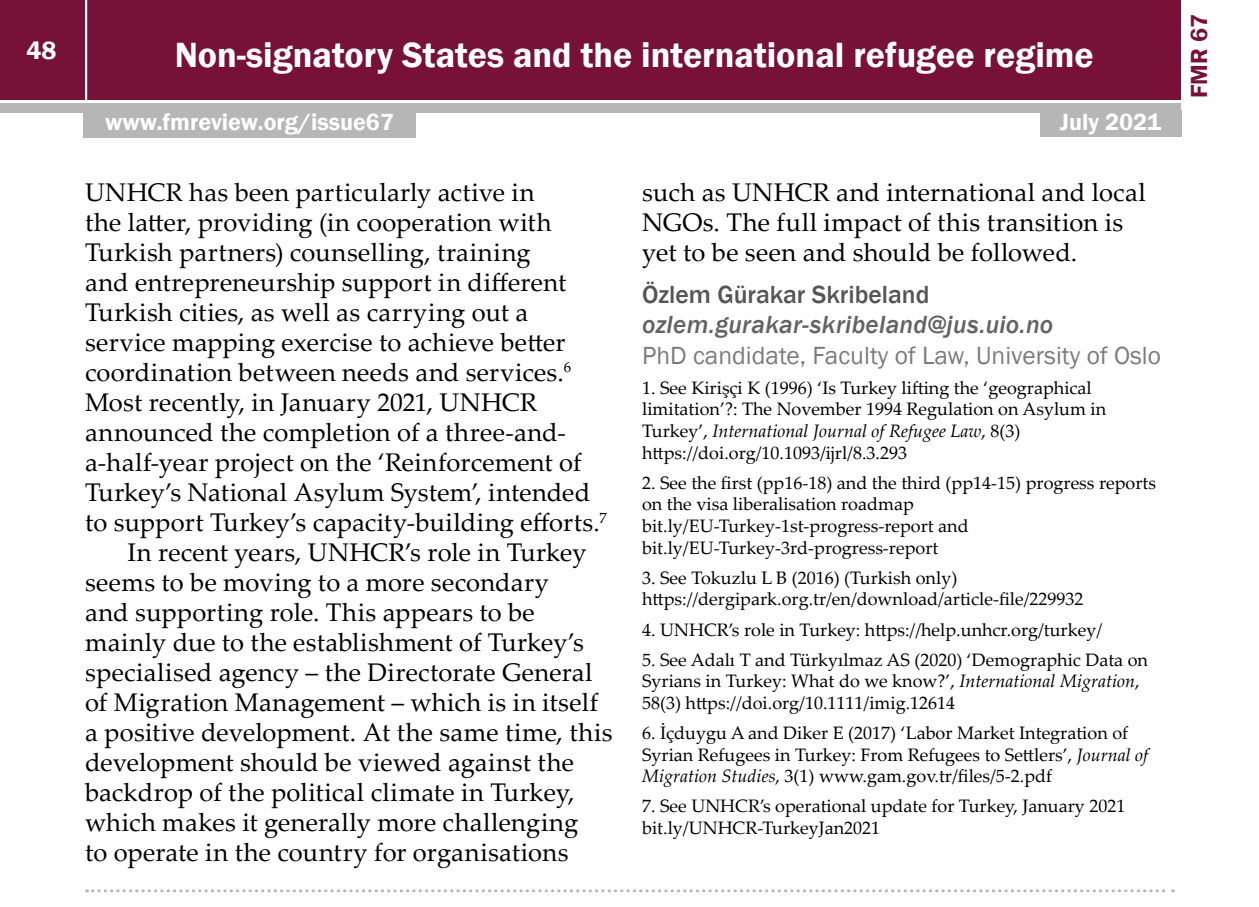
<style>
.page{position:relative;width:1259px;height:907px;background:#fff}
.page>*{position:absolute;margin:0;border:0;box-sizing:border-box;transform-origin:0 0}
.t1{font:600 36px "Franklin Gothic";color:#fff}
.t2{font:25.5px/30px "Palatino Linotype";letter-spacing:.01em;color:#000}
.t3{font:25.5px "Franklin Gothic";color:#7c7c7c}
.t4{font:italic 500 25.5px "Franklin Gothic";letter-spacing:.01em;color:#636363}
.t5{font:500 25.5px "Franklin Gothic";color:#555}
.t6{font:600 25.5px "Franklin Gothic";color:#fff}
.t7{font:600 24px "Franklin Gothic";color:#fff}
.t8{font:600 24px "Franklin Gothic";color:#781137}
.t9{font:18px/21.6px "Palatino Linotype";color:#000}
.s1{font-style:italic}
</style>
<div class="page">
<div style="left:0;top:0;width:1181px;height:99px;background:#781137"></div>
<div style="left:0;top:104px;width:1181px;height:9px;background:#b6b6b6"></div>
<hr style="left:85px;top:0;width:2px;height:101px;background:#fff">
<div style="left:83px;top:111px;width:333px;height:26px;background:#b6b6b6"></div>
<div style="left:1040px;top:110px;width:141px;height:27px;background:#b6b6b6"></div>
<svg style="left:87px;top:889px;width:1086px;height:2px"></svg>
<p class="t6" style="left:27px;top:35px;width:31px">48</p>
<h1 class="t1" style="left:175px;top:32px;width:920px">Non-signatory States and the international refugee regime</h1>
<p class="t7" style="left:105px;top:107px;width:290px">www.fmreview.org/issue67</p>
<p class="t7" style="left:1060px;top:107px;width:103px">July 2021</p>
<p class="t2" style="left:85px;top:176px;width:451px">UNHCR has been particularly active in</p>
<p class="t2" style="left:85px;top:206px;width:468px">the latter, providing (in cooperation with</p>
<p class="t2" style="left:85px;top:236px;width:447px">Turkish partners) counselling, training</p>
<p class="t2" style="left:85px;top:266px;width:483px">and entrepreneurship support in different</p>
<p class="t2" style="left:85px;top:296px;width:445px">Turkish cities, as well as carrying out a</p>
<p class="t2" style="left:85px;top:326px;width:482px">service mapping exercise to achieve better</p>
<p class="t2" style="left:85px;top:356px;width:487px">coordination between needs and services.<sup>6</sup></p>
<p class="t2" style="left:85px;top:386px;width:453px">Most recently, in January 2021, UNHCR</p>
<p class="t2" style="left:85px;top:416px;width:482px">announced the completion of a three-and-</p>
<p class="t2" style="left:85px;top:446px;width:498px">a-half-year project on the ‘Reinforcement of</p>
<p class="t2" style="left:85px;top:476px;width:507px">Turkey’s National Asylum System’, intended</p>
<p class="t2" style="left:85px;top:506px;width:523px">to support Turkey’s capacity-building efforts.<sup>7</sup></p>
<p class="t2" style="left:128px;top:536px;width:460px">In recent years, UNHCR’s role in Turkey</p>
<p class="t2" style="left:85px;top:566px;width:465px">seems to be moving to a more secondary</p>
<p class="t2" style="left:85px;top:596px;width:451px">and supporting role. This appears to be</p>
<p class="t2" style="left:85px;top:626px;width:500px">mainly due to the establishment of Turkey’s</p>
<p class="t2" style="left:85px;top:656px;width:509px">specialised agency – the Directorate General</p>
<p class="t2" style="left:85px;top:686px;width:515px">of Migration Management – which is in itself</p>
<p class="t2" style="left:85px;top:716px;width:529px">a positive development. At the same time, this</p>
<p class="t2" style="left:85px;top:746px;width:490px">development should be viewed against the</p>
<p class="t2" style="left:85px;top:776px;width:491px">backdrop of the political climate in Turkey,</p>
<p class="t2" style="left:85px;top:806px;width:495px">which makes it generally more challenging</p>
<p class="t2" style="left:85px;top:836px;width:485px">to operate in the country for organisations</p>
<p class="t2" style="left:642px;top:176px;width:505px">such as UNHCR and international and local<br>NGOs. The full impact of this transition is yet to be seen and should be followed.</p>
<p class="t5" style="left:642px;top:279px;width:289px">Özlem Gürakar Skribeland</p>
<p class="t4" style="left:642px;top:309px;width:413px">ozlem.gurakar-skribeland@jus.uio.no</p>
<p class="t3" style="left:642px;top:339px;width:520px">PhD candidate, Faculty of Law, University of Oslo</p>
<p class="t9" style="left:642px;top:376px;width:466px">1. See Kirişçi K (1996) ‘Is Turkey lifting the ‘geographical limitation’?: The November 1994 Regulation on Asylum in Turkey’, <span class="s1">International Journal of Refugee Law</span>, 8(3) https://doi.org/10.1093/ijrl/8.3.293</p>
<p class="t9" style="left:642px;top:471px;width:515px">2. See the first (pp16-18) and the third (pp14-15) progress reports on the visa liberalisation roadmap bit.ly/EU-Turkey-1st-progress-report and bit.ly/EU-Turkey-3rd-progress-report</p>
<p class="t9" style="left:642px;top:566px;width:443px">3. See Tokuzlu L B (2016) (Turkish only) https://dergipark.org.tr/en/download/article-file/229932</p>
<p class="t9" style="left:642px;top:617px;width:461px">4. UNHCR’s role in Turkey: https://help.unhcr.org/turkey/</p>
<p class="t9" style="left:642px;top:647px;width:507px">5. See Adalı T and Türkyılmaz AS (2020) ‘Demographic Data on<br>Syrians in Turkey: What do we know?’, <span class="s1">International Migration</span>,<br>58(3) https://doi.org/10.1111/imig.12614</p>
<p class="t9" style="left:642px;top:721px;width:508px">6. İçduygu A and Diker E (2017) ‘Labor Market Integration of<br>Syrian Refugees in Turkey: From Refugees to Settlers’, <span class="s1">Journal of<br>Migration Studies</span>, 3(1) www.gam.gov.tr/files/5-2.pdf</p>
<p class="t9" style="left:642px;top:794px;width:485px">7. See UNHCR’s operational update for Turkey, January 2021 bit.ly/UNHCR-TurkeyJan2021</p>
<p class="t8" style="left:1184px;top:98px;width:85px;rotate:-90deg">FMR 67</p>
</div>
